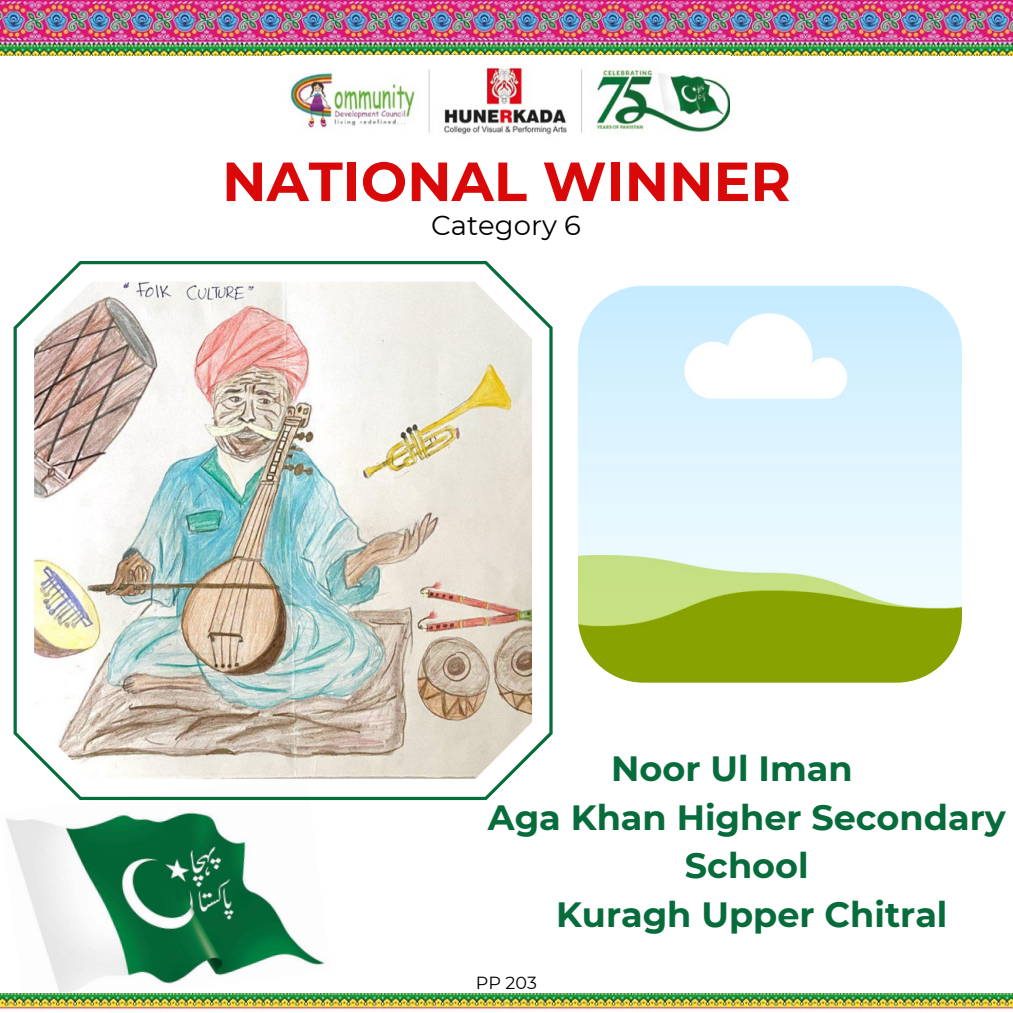
<style>
.page{position:relative;width:1013px;height:1013px;background:#fff}
.page>*{position:absolute;margin:0;border:0;box-sizing:border-box;transform-origin:0 0}
.t1{font:700 55px "Montserrat";color:#da0909}
.t2{font:700 35px "Montserrat";color:#076c3b}
.t3{font:27.5px "Montserrat";color:#000}
.t4{font:17.5px "Montserrat";color:#000}
</style>
<div class="page">
<img style="left:0;top:0;width:1012px;height:55px">
<img style="left:290px;top:65px;width:439px;height:70px">
<img style="left:6px;top:800px;width:325px;height:193px">
<img style="left:0;top:993px;width:1012px;height:19px">
<img style="left:14px;top:261px;width:538px;height:539px">
<img style="left:578px;top:286px;width:383px;height:396px;border-radius:65px">
<h1 class="t1" style="left:222px;top:148px;width:570px">NATIONAL WINNER</h1>
<p class="t3" style="left:431px;top:208px;width:151px">Category 6</p>
<p class="t2" style="left:611px;top:747px;width:243px">Noor Ul Iman</p>
<p class="t2" style="left:488px;top:795px;width:519px">Aga Khan Higher Secondary</p>
<p class="t2" style="left:685px;top:844px;width:125px">School</p>
<p class="t2" style="left:556px;top:893px;width:393px">Kuragh Upper Chitral</p>
<p class="t4" style="left:476px;top:971px;width:63px">PP 203</p>
</div>
